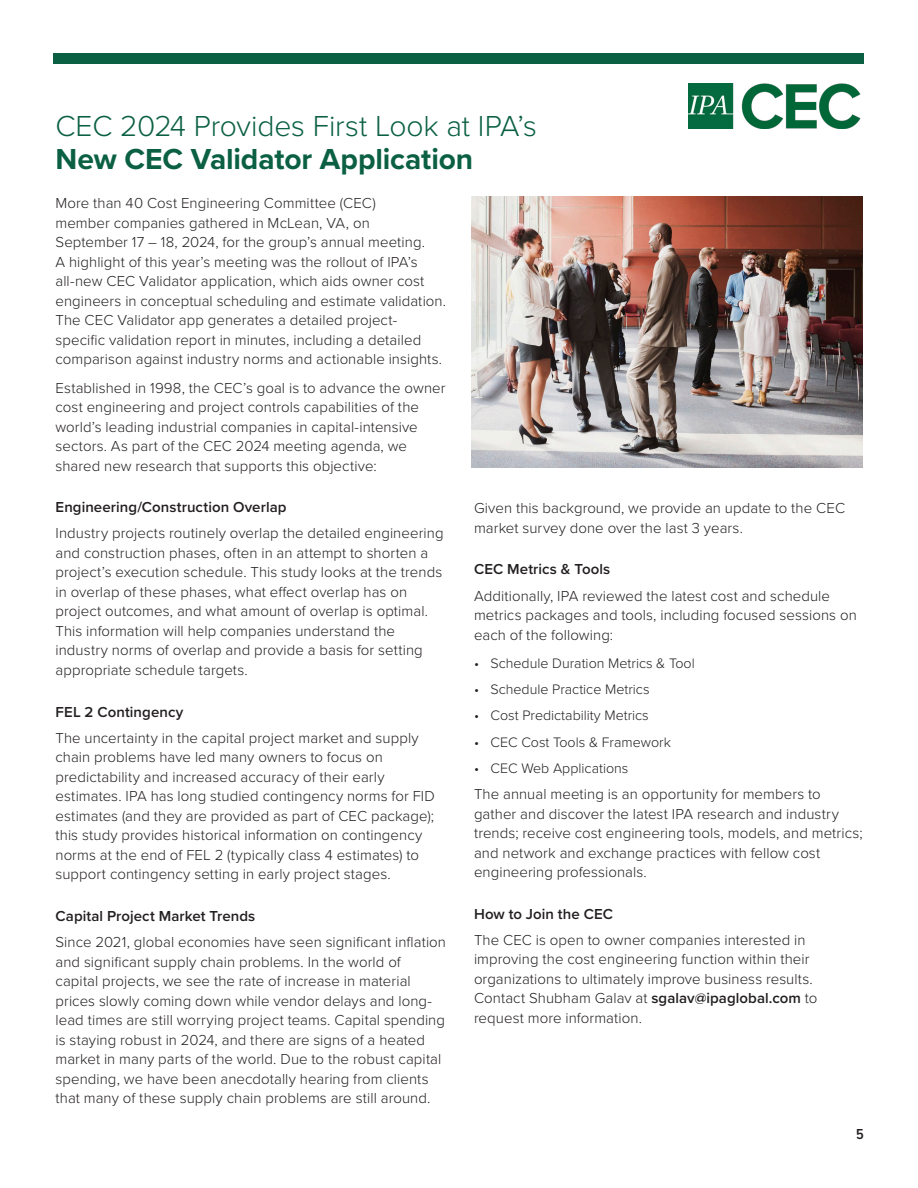
<style>
.page{position:relative;width:918px;height:1188px;background:#fff}
.page>*{position:absolute;margin:0;border:0;box-sizing:border-box;transform-origin:0 0}
._1-head{font:300 30px/33px "Proxima Nova";letter-spacing:-.005em;color:#0b6044}
._3-body{font:300 15px/19.5px "Proxima Nova";letter-spacing:.005em;color:#231f20}
._2-Sub{font:600 15px "Proxima Nova";letter-spacing:.005em;color:#231f20}
.t1{font:600 15px "Proxima Nova Cond";color:#231f20}
.indented_body{font:300 14.25px "Proxima Nova";color:#231f20}
.s1{font-weight:700}
.s2{font-weight:600}
</style>
<div class="page">
<div style="left:53px;top:54px;width:811px;height:10px;background:#0b6044"></div>
<img style="left:471px;top:197px;width:392px;height:271px">
<img style="left:688px;top:84px;width:173px;height:45px">
<p class="_1-head" style="left:56px;top:108px;width:483px">CEC 2024 Provides First Look at IPA’s<br><span class="s1">New CEC Validator Application</span></p>
<p class="_3-body" style="left:56px;top:193px;width:392px">More than 40 Cost Engineering Committee (CEC)<br>member companies gathered in McLean, VA, on September 17 – 18, 2024, for the group’s annual meeting.<br>A highlight of this year’s meeting was the rollout of IPA’s all-new CEC Validator application, which aids owner cost engineers in conceptual scheduling and estimate validation.<br>The CEC Validator app generates a detailed project&shy;specific validation report in minutes, including a detailed comparison against industry norms and actionable insights.</p>
<p class="_3-body" style="left:56px;top:377px;width:392px">Established in 1998, the CEC’s goal is to advance the owner cost engineering and project controls capabilities of the world’s leading industrial companies in capital-intensive sectors. As part of the CEC 2024 meeting agenda, we shared new research that supports this objective:</p>
<p class="_2-Sub" style="left:56px;top:496px;width:233px">Engineering/Construction Overlap</p>
<p class="_3-body" style="left:56px;top:523px;width:390px">Industry projects routinely overlap the detailed engineering and construction phases, often in an attempt to shorten a project’s execution schedule. This study looks at the trends in overlap of these phases, what effect overlap has on project outcomes, and what amount of overlap is optimal.<br>This information will help companies understand the industry norms of overlap and provide a basis for setting appropriate schedule targets.</p>
<p class="_2-Sub" style="left:56px;top:700px;width:129px">FEL 2 Contingency</p>
<p class="_3-body" style="left:56px;top:727px;width:381px">The uncertainty in the capital project market and supply chain problems have led many owners to focus on predictability and increased accuracy of their early estimates. IPA has long studied contingency norms for FID estimates (and they are provided as part of CEC package); this study provides historical information on contingency norms at the end of FEL 2 (typically class 4 estimates) to support contingency setting in early project stages.</p>
<p class="_2-Sub" style="left:56px;top:905px;width:201px">Capital Project Market Trends</p>
<p class="_3-body" style="left:56px;top:932px;width:392px">Since 2021, global economies have seen significant inflation and significant supply chain problems. In the world of capital projects, we see the rate of increase in material prices slowly coming down while vendor delays and long&shy;lead times are still worrying project teams. Capital spending is staying robust in 2024, and there are signs of a heated market in many parts of the world. Due to the robust capital spending, we have been anecdotally hearing from clients that many of these supply chain problems are still around.</p>
<p class="_3-body" style="left:474px;top:498px;width:373px">Given this background, we provide an update to the CEC market survey done over the last 3 years.</p>
<p class="_2-Sub" style="left:474px;top:558px;width:138px">CEC Metrics &amp; Tools</p>
<p class="_3-body" style="left:474px;top:585px;width:384px">Additionally, IPA reviewed the latest cost and schedule metrics packages and tools, including focused sessions on each of the following:</p>
<p class="indented_body" style="left:474px;top:652px;width:222px">• Schedule Duration Metrics &amp; Tool</p>
<p class="indented_body" style="left:474px;top:679px;width:177px">• Schedule Practice Metrics</p>
<p class="indented_body" style="left:474px;top:705px;width:176px">• Cost Predictability Metrics</p>
<p class="indented_body" style="left:474px;top:731px;width:198px">• CEC Cost Tools &amp; Framework</p>
<p class="indented_body" style="left:474px;top:757px;width:156px">• CEC Web Applications</p>
<p class="_3-body" style="left:474px;top:783px;width:390px">The annual meeting is an opportunity for members to gather and discover the latest IPA research and industry trends; receive cost engineering tools, models, and metrics; and network and exchange practices with fellow cost engineering professionals.</p>
<p class="_2-Sub" style="left:474px;top:902px;width:141px">How to Join the CEC</p>
<p class="_3-body" style="left:474px;top:929px;width:345px">The CEC is open to owner companies interested in improving the cost engineering function within their organizations to ultimately improve business results.<br>Contact Shubham Galav at <span class="s2">sgalav@ipaglobal.com</span> to request more information.</p>
<p class="t1" style="left:856px;top:1123px;width:9px">5</p>
</div>
